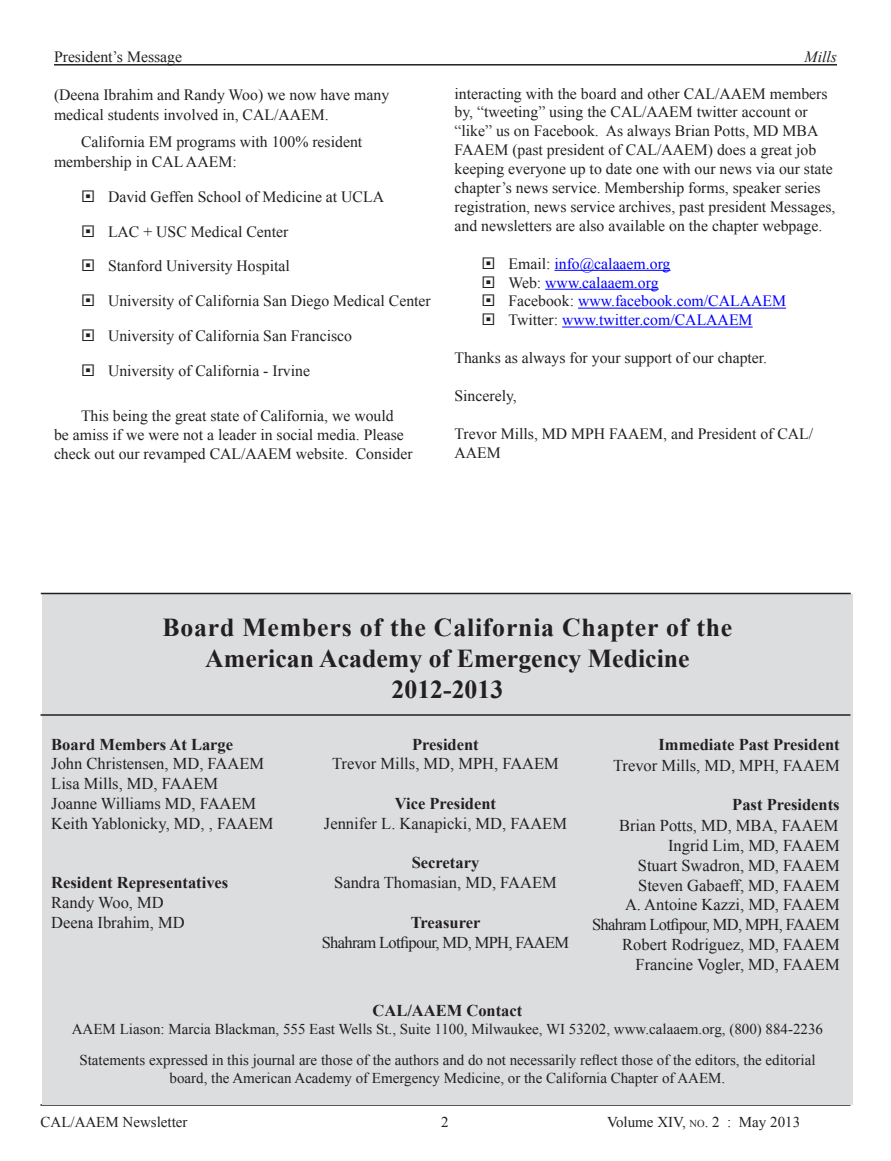
<style>
.page{position:relative;width:891px;height:1161px;background:#fff}
.page>*{position:absolute;margin:0;border:0;box-sizing:border-box;transform-origin:0 0}
.Heading_4{font:700 25.8px "Times New Roman";color:#231f20}
.Heading_4-2{font:700 25.8px "Times New Roman";letter-spacing:.03em;color:#231f20}
.Heading_4-3{font:16.5px "Times New Roman";color:#231f20}
.Heading_4-4{font:700 16.5px "Times New Roman";color:#231f20}
.Heading_4-5{font:16.5px "Times New Roman";letter-spacing:-.04em;color:#231f20}
.HTML_Preformatted{font:15.75px/18.9px "Times New Roman";color:#231f20}
.t1{font:15.75px "Times New Roman";color:#00f}
.Normal__Web{font:15.75px/19.8px "Times New Roman";color:#231f20}
.t2{font:italic 15.75px "Times New Roman";color:#231f20}
.t3{font:15px/18px "Times New Roman";color:#231f20;text-align:center}
.s1{color:#231f20}
.s2{font-size:10.5px}
</style>
<div class="page">
<hr style="left:40px;top:1104px;width:810px;height:2px;background:#231f20">
<hr style="left:54px;top:64px;width:783px;height:2px;background:#231f20">
<hr style="left:554px;top:270px;width:117px;height:1px;background:#00f">
<hr style="left:545px;top:289px;width:114px;height:1px;background:#00f">
<hr style="left:578px;top:308px;width:208px;height:1px;background:#00f">
<hr style="left:562px;top:327px;width:191px;height:1px;background:#00f">
<div style="left:42px;top:594px;width:810px;height:510px;background:#dcdddf"></div>
<hr style="left:41px;top:593px;width:810px;height:1px;background:#231f20">
<hr style="left:40px;top:714px;width:810px;height:2px;background:#231f20">
<p class="HTML_Preformatted" style="left:54px;top:47px;width:130px">President’s Message</p>
<p class="t2" style="left:805px;top:46px;width:34px">Mills</p>
<p class="HTML_Preformatted" style="left:54px;top:85px;width:337px;line-height:19.8px">(Deena Ibrahim and Randy Woo) we now have many medical students involved in, CAL/AAEM.</p>
<p class="Normal__Web" style="left:54px;top:132px;width:310px;text-indent:27px">California EM programs with 100% resident membership in CAL AAEM:</p>
<p class="HTML_Preformatted" style="left:81px;top:187px;width:305px">◻ David Geffen School of Medicine at UCLA</p>
<p class="HTML_Preformatted" style="left:81px;top:222px;width:209px">◻ LAC + USC Medical Center</p>
<p class="HTML_Preformatted" style="left:81px;top:256px;width:210px">◻ Stanford University Hospital</p>
<p class="HTML_Preformatted" style="left:81px;top:291px;width:351px">◻ University of California San Diego Medical Center</p>
<p class="HTML_Preformatted" style="left:81px;top:326px;width:273px">◻ University of California San Francisco</p>
<p class="HTML_Preformatted" style="left:81px;top:361px;width:231px">◻ University of California - Irvine</p>
<p class="HTML_Preformatted" style="left:54px;top:406px;width:360px;text-align:center">This being the great state of California, we would<br>be amiss if we were not a leader in social media. Please check out our revamped CAL/AAEM website. Consider</p>
<p class="HTML_Preformatted" style="left:454px;top:84px;width:382px">interacting with the board and other CAL/AAEM members by, “tweeting” using the CAL/AAEM twitter account or “like” us on Facebook. As always Brian Potts, MD MBA FAAEM (past president of CAL/AAEM) does a great job keeping everyone up to date one with our news via our state chapter’s news service. Membership forms, speaker series registration, news service archives, past president Messages, and newsletters are also available on the chapter webpage.</p>
<p class="t1" style="left:482px;top:253px;width:191px"><span class="s1">◻ Email:</span> info@calaaem.org</p>
<p class="t1" style="left:482px;top:272px;width:179px"><span class="s1">◻ Web:</span> www.calaaem.org</p>
<p class="t1" style="left:482px;top:291px;width:306px"><span class="s1">◻ Facebook:</span> www.facebook.com/CALAAEM</p>
<p class="t1" style="left:482px;top:309px;width:273px"><span class="s1">◻ Twitter:</span> www.twitter.com/CALAAEM</p>
<p class="HTML_Preformatted" style="left:454px;top:348px;width:314px">Thanks as always for your support of our chapter.</p>
<p class="HTML_Preformatted" style="left:454px;top:386px;width:64px">Sincerely,</p>
<p class="HTML_Preformatted" style="left:454px;top:424px;width:360px">Trevor Mills, MD MPH FAAEM, and President of CAL/<br>AAEM</p>
<p class="Heading_4-2" style="left:163px;top:609px;width:571px">Board Members of the California Chapter of the</p>
<p class="Heading_4" style="left:205px;top:640px;width:486px">American Academy of Emergency Medicine</p>
<p class="Heading_4" style="left:392px;top:671px;width:113px">2012-2013</p>
<p class="Heading_4-4" style="left:51px;top:733px;width:183px">Board Members At Large</p>
<p class="Heading_4-3" style="left:51px;top:753px;width:214px">John Christensen, MD, FAAEM</p>
<p class="Heading_4-3" style="left:51px;top:772px;width:168px">Lisa Mills, MD, FAAEM</p>
<p class="Heading_4-3" style="left:51px;top:792px;width:206px">Joanne Williams MD, FAAEM</p>
<p class="Heading_4-3" style="left:51px;top:812px;width:224px">Keith Yablonicky, MD, , FAAEM</p>
<p class="Heading_4-4" style="left:51px;top:871px;width:179px">Resident Representatives</p>
<p class="Heading_4-3" style="left:51px;top:891px;width:114px">Randy Woo, MD</p>
<p class="Heading_4-3" style="left:51px;top:911px;width:135px">Deena Ibrahim, MD</p>
<p class="Heading_4-4" style="left:412px;top:733px;width:68px">President</p>
<p class="Heading_4-3" style="left:332px;top:753px;width:228px">Trevor Mills, MD, MPH, FAAEM</p>
<p class="Heading_4-4" style="left:395px;top:792px;width:103px">Vice President</p>
<p class="Heading_4-3" style="left:324px;top:812px;width:245px">Jennifer L. Kanapicki, MD, FAAEM</p>
<p class="Heading_4-4" style="left:412px;top:851px;width:69px">Secretary</p>
<p class="Heading_4-3" style="left:334px;top:871px;width:224px">Sandra Thomasian, MD, FAAEM</p>
<p class="Heading_4-4" style="left:411px;top:911px;width:71px">Treasurer</p>
<p class="Heading_4-5" style="left:322px;top:931px;width:249px">Shahram Lotfipour, MD, MPH, FAAEM</p>
<p class="Heading_4-4" style="left:659px;top:733px;width:183px">Immediate Past President</p>
<p class="Heading_4-3" style="left:613px;top:754px;width:228px">Trevor Mills, MD, MPH, FAAEM</p>
<p class="Heading_4-4" style="left:732px;top:793px;width:109px">Past Presidents</p>
<p class="Heading_4-3" style="left:619px;top:814px;width:221px">Brian Potts, MD, MBA, FAAEM</p>
<p class="Heading_4-3" style="left:668px;top:834px;width:173px">Ingrid Lim, MD, FAAEM</p>
<p class="Heading_4-3" style="left:638px;top:854px;width:203px">Stuart Swadron, MD, FAAEM</p>
<p class="Heading_4-3" style="left:638px;top:874px;width:203px">Steven Gabaeff, MD, FAAEM</p>
<p class="Heading_4-3" style="left:625px;top:894px;width:216px">A. Antoine Kazzi, MD, FAAEM</p>
<p class="Heading_4-5" style="left:592px;top:913px;width:249px">Shahram Lotfipour, MD, MPH, FAAEM</p>
<p class="Heading_4-3" style="left:622px;top:933px;width:219px">Robert Rodriguez, MD, FAAEM</p>
<p class="Heading_4-3" style="left:635px;top:953px;width:206px">Francine Vogler, MD, FAAEM</p>
<p class="Heading_4-4" style="left:373px;top:999px;width:151px">CAL/AAEM Contact</p>
<p class="t3" style="left:72px;top:1019px;width:753px">AAEM Liason: Marcia Blackman, 555 East Wells St., Suite 1100, Milwaukee, WI 53202, www.calaaem.org, (800) 884-2236</p>
<p class="t3" style="left:79px;top:1051px;width:738px">Statements expressed in this journal are those of the authors and do not necessarily reflect those of the editors, the editorial board, the American Academy of Emergency Medicine, or the California Chapter of AAEM.</p>
<p class="t3" style="left:40px;top:1112px;width:149px">CAL/AAEM Newsletter</p>
<p class="t3" style="left:441px;top:1112px;width:9px">2</p>
<p class="t3" style="left:607px;top:1112px;width:194px">Volume XIV, <span class="s2">no</span>. 2 : May 2013</p>
</div>
